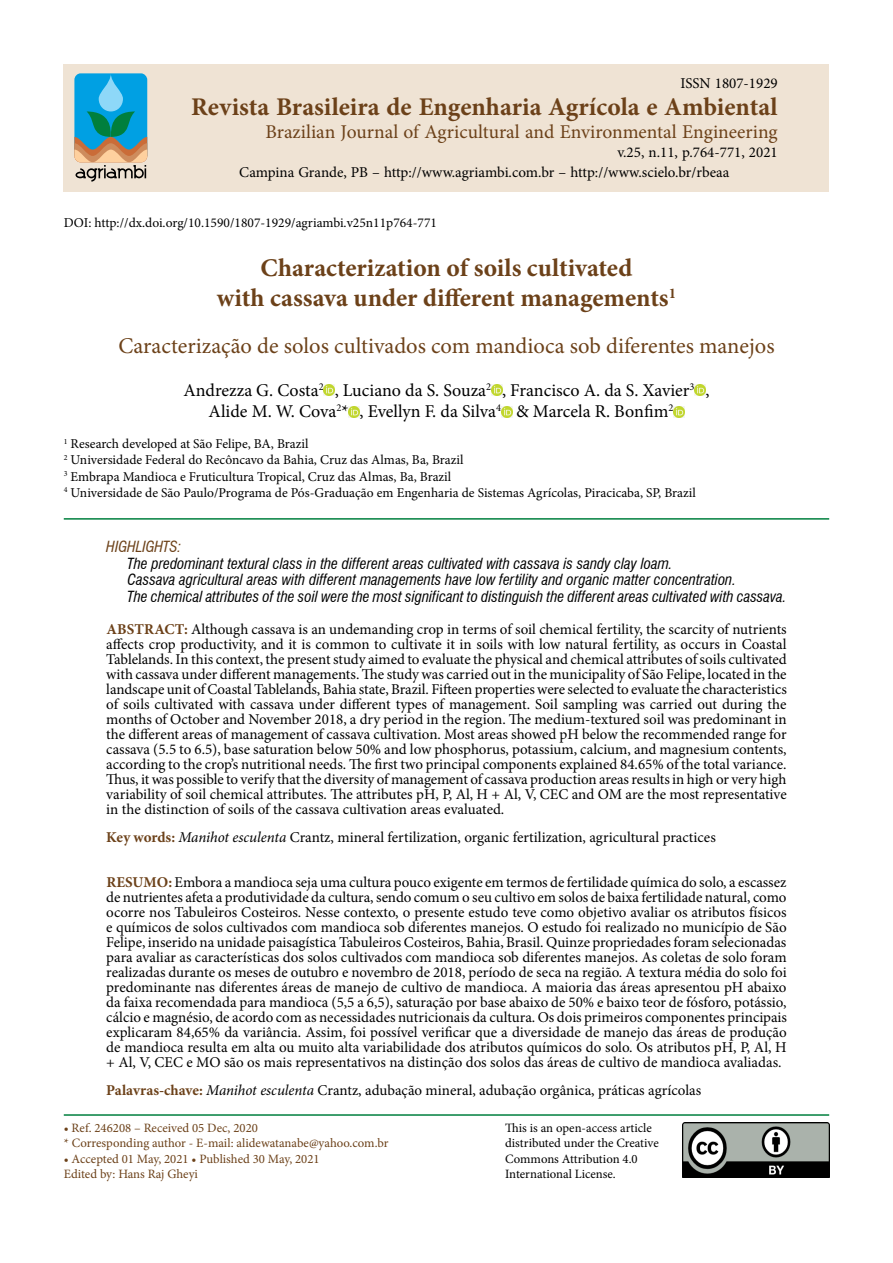
<style>
.page{position:relative;width:893px;height:1263px;background:#fff}
.page>*{position:absolute;margin:0;border:0;box-sizing:border-box;transform-origin:0 0}
.t1{font:700 25.5px/30.6px "Minion Pro";color:#6c4119;text-align:center}
.t2{font:22.5px "Minion Pro";color:#6c4119}
.t3{font:19.5px "Minion Pro";color:#6c4119}
.t4{font:18px/21.6px "Minion Pro";color:#000}
.t5{font:15px/15px "Minion Pro";color:#000;text-align:justify}
.t6{font:italic condensed 15px/16.5px "Swiss 721 BT";color:#000}
.t7{font:italic condensed 15px "Swiss 721 BT";color:#6c4119}
.t8{font:13.5px/16.2px "Minion Pro";color:#000}
.t9{font:12.75px/15.3px "Minion Pro";color:#6c4119}
.t10{font:12.75px/15.3px "Minion Pro";color:#000}
.s1{font-weight:700;color:#6c4119}
.s2{font-style:italic}
</style>
<div class="page">
<div style="left:64px;top:64px;width:765px;height:127px;background:#efe3d4"></div>
<img style="left:682px;top:1123px;width:147px;height:55px">
<svg style="left:74px;top:73px;width:73px;height:109px;background:#53a2b4"></svg>
<hr style="left:64px;top:1114px;width:765px;height:2px;background:#007f3e">
<svg style="left:324px;top:385px;width:11px;height:11px"></svg>
<svg style="left:491px;top:385px;width:11px;height:11px"></svg>
<svg style="left:695px;top:385px;width:10px;height:11px"></svg>
<svg style="left:349px;top:406px;width:11px;height:11px"></svg>
<svg style="left:501px;top:406px;width:11px;height:11px"></svg>
<svg style="left:673px;top:406px;width:11px;height:11px"></svg>
<hr style="left:64px;top:518px;width:765px;height:2px;background:#007f3e">
<p class="t5" style="left:680px;top:76px;width:99px">ISSN 1807-1929</p>
<h1 class="t1" style="left:191px;top:91px;width:588px">Revista Brasileira de Engenharia Agrícola e Ambiental</h1>
<h3 class="t3" style="left:265px;top:119px;width:514px">Brazilian Journal of Agricultural and Environmental Engineering</h3>
<p class="t5" style="left:617px;top:145px;width:162px">v.25, n.11, p.764-771, 2021</p>
<p class="t5" style="left:239px;top:165px;width:492px">Campina Grande, PB – http://www.agriambi.com.br – http://www.scielo.br/rbeaa</p>
<p class="t8" style="left:64px;top:215px;width:375px">DOI: http://dx.doi.org/10.1590/1807-1929/agriambi.v25n11p764-771</p>
<h1 class="t1" style="left:217px;top:252px;width:461px">Characterization of soils cultivated<br>with cassava under different managements<sup>1</sup></h1>
<h2 class="t2" style="left:118px;top:330px;width:658px">Caracterização de solos cultivados com mandioca sob diferentes manejos</h2>
<p class="t4" style="left:209px;top:379px;width:502px;text-indent:-25px">Andrezza G. Costa<sup>2</sup> , Luciano da S. Souza<sup>2</sup> , Francisco A. da S. Xavier<sup>3</sup> ,<br>Alide M. W. Cova<sup>2</sup>* , Evellyn F. da Silva<sup>4</sup> &amp; Marcela R. Bonfim<sup>2</sup></p>
<p class="t8" style="left:64px;top:436px;width:634px"><sup>1</sup> Research developed at São Felipe, BA, Brazil<br><sup>2</sup> Universidade Federal do Recôncavo da Bahia, Cruz das Almas, Ba, Brazil<br><sup>3</sup> Embrapa Mandioca e Fruticultura Tropical, Cruz das Almas, Ba, Brazil<br><sup>4</sup> Universidade de São Paulo/Programa de Pós-Graduação em Engenharia de Sistemas Agrícolas, Piracicaba, SP, Brazil</p>
<p class="t7" style="left:106px;top:538px;width:76px">HIGHLIGHTS:</p>
<p class="t6" style="left:128px;top:555px;width:661px">The predominant textural class in the different areas cultivated with cassava is sandy clay loam.<br>Cassava agricultural areas with different managements have low fertility and organic matter concentration.<br>The chemical attributes of the soil were the most significant to distinguish the different areas cultivated with cassava.</p>
<p class="t5" style="left:106px;top:622px;width:682px"><span class="s1">ABSTRACT:</span> Although cassava is an undemanding crop in terms of soil chemical fertility, the scarcity of nutrients affects crop productivity, and it is common to cultivate it in soils with low natural fertility, as occurs in Coastal Tablelands. In this context, the present study aimed to evaluate the physical and chemical attributes of soils cultivated with cassava under different managements. The study was carried out in the municipality of São Felipe, located in the landscape unit of Coastal Tablelands, Bahia state, Brazil. Fifteen properties were selected to evaluate the characteristics of soils cultivated with cassava under different types of management. Soil sampling was carried out during the months of October and November 2018, a dry period in the region. The medium-textured soil was predominant in the different areas of management of cassava cultivation. Most areas showed pH below the recommended range for cassava (5.5 to 6.5), base saturation below 50% and low phosphorus, potassium, calcium, and magnesium contents, according to the crop’s nutritional needs. The first two principal components explained 84.65% of the total variance.<br>Thus, it was possible to verify that the diversity of management of cassava production areas results in high or very high variability of soil chemical attributes. The attributes pH, P, Al, H + Al, V, CEC and OM are the most representative in the distinction of soils of the cassava cultivation areas evaluated.</p>
<p class="t5" style="left:106px;top:829px;width:611px"><span class="s1">Key words:</span> <span class="s2">Manihot esculenta</span> Crantz, mineral fertilization, organic fertilization, agricultural practices</p>
<p class="t5" style="left:106px;top:874px;width:682px"><span class="s1">RESUMO:</span> Embora a mandioca seja uma cultura pouco exigente em termos de fertilidade química do solo, a escassez de nutrientes afeta a produtividade da cultura, sendo comum o seu cultivo em solos de baixa fertilidade natural, como ocorre nos Tabuleiros Costeiros. Nesse contexto, o presente estudo teve como objetivo avaliar os atributos físicos e químicos de solos cultivados com mandioca sob diferentes manejos. O estudo foi realizado no município de São Felipe, inserido na unidade paisagística Tabuleiros Costeiros, Bahia, Brasil. Quinze propriedades foram selecionadas para avaliar as características dos solos cultivados com mandioca sob diferentes manejos. As coletas de solo foram realizadas durante os meses de outubro e novembro de 2018, período de seca na região. A textura média do solo foi predominante nas diferentes áreas de manejo de cultivo de mandioca. A maioria das áreas apresentou pH abaixo da faixa recomendada para mandioca (5,5 a 6,5), saturação por base abaixo de 50% e baixo teor de fósforo, potássio, cálcio e magnésio, de acordo com as necessidades nutricionais da cultura. Os dois primeiros componentes principais explicaram 84,65% da variância. Assim, foi possível verificar que a diversidade de manejo das áreas de produção de mandioca resulta em alta ou muito alta variabilidade dos atributos químicos do solo. Os atributos pH, P, Al, H + Al, V, CEC e MO são os mais representativos na distinção dos solos das áreas de cultivo de mandioca avaliadas.</p>
<p class="t5" style="left:106px;top:1082px;width:596px"><span class="s1">Palavras-chave:</span> <span class="s2">Manihot esculenta</span> Crantz, adubação mineral, adubação orgânica, práticas agrícolas</p>
<p class="t9" style="left:64px;top:1120px;width:326px">• Ref. 246208 – Received 05 Dec, 2020<br>* Corresponding author - E-mail: alidewatanabe@yahoo.com.br</p>
<p class="t9" style="left:64px;top:1151px;width:257px">• Accepted 01 May, 2021 • Published 30 May, 2021<br>Edited by: Hans Raj Gheyi</p>
<p class="t10" style="left:505px;top:1120px;width:155px">This is an open-access article distributed under the Creative<br>Commons Attribution 4.0<br>International License.</p>
</div>
